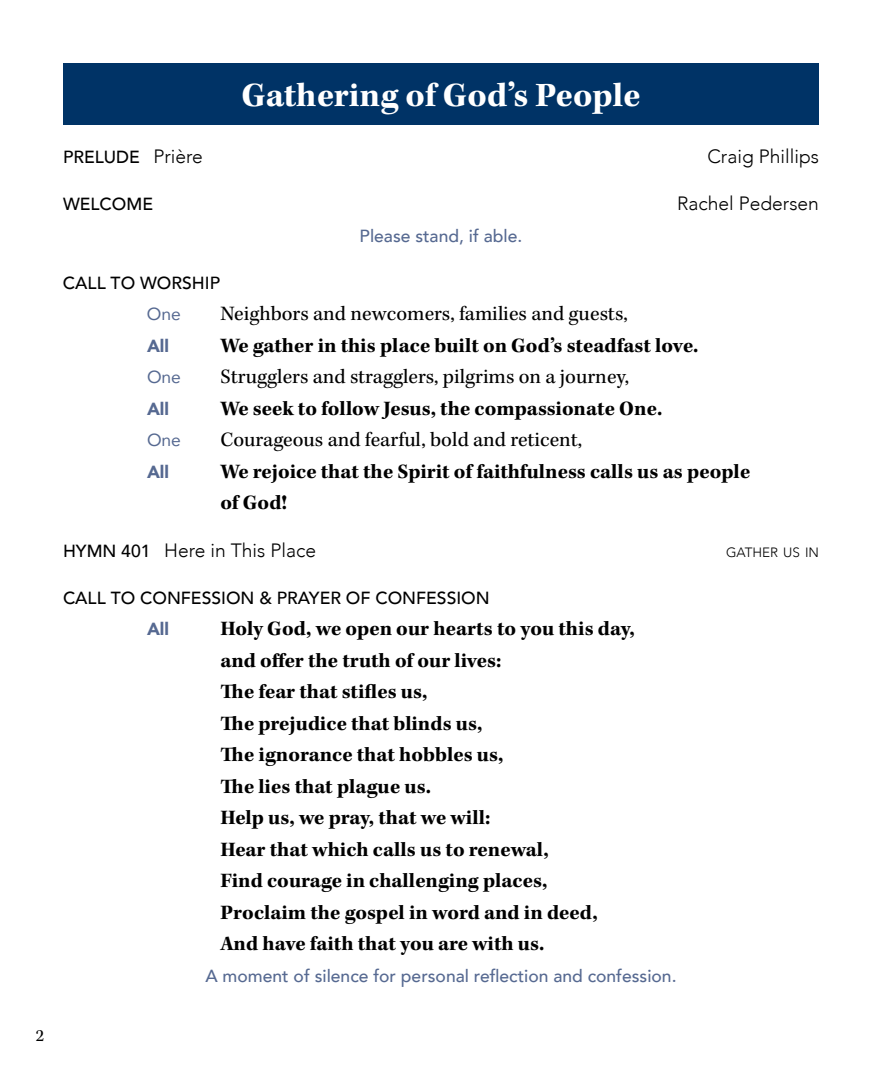
<style>
.page{position:relative;width:882px;height:1071px;background:#fff}
.page>*{position:absolute;margin:0;border:0;box-sizing:border-box;transform-origin:0 0}
.t1{font:700 35px "Kepler Std";color:#fff}
.t2{font:700 21px/31.5px "Kepler Std";color:#000}
.t3{font:21px "Kepler Std";color:#000}
.t4{font:300 19.25px "Avenir";color:#000}
.t5{font:500 17.5px "Avenir";color:#566991}
.t6{font:500 17.5px "Avenir";color:#000}
.t7{font:900 17.5px "Avenir";color:#566991}
.t8{font:17.5px "Avenir";color:#566991}
.t9{font:17.5px "Kepler Std";color:#000}
.t10{font:300 13.47px "Avenir";color:#000}
.s1{font-weight:300;font-size:19.25px}
.s2{font-weight:500;font-size:17.5px}
</style>
<div class="page">
<div style="left:63px;top:63px;width:756px;height:61px;background:#036"></div>
<p class="t9" style="left:36px;top:1026px;width:10px">2</p>
<h1 class="t1" style="left:242px;top:75px;width:400px">Gathering of God’s People</h1>
<p class="t6" style="left:63px;top:142px;width:142px">PRELUDE <span class="s1">Prière</span></p>
<p class="t4" style="left:707px;top:145px;width:113px">Craig Phillips</p>
<p class="t6" style="left:63px;top:189px;width:92px">WELCOME</p>
<p class="t4" style="left:677px;top:192px;width:143px">Rachel Pedersen</p>
<p class="t5" style="left:360px;top:220px;width:164px">Please stand, if able.</p>
<p class="t6" style="left:63px;top:268px;width:159px">CALL TO WORSHIP</p>
<p class="t8" style="left:147px;top:300px;width:36px">One</p>
<p class="t3" style="left:220px;top:302px;width:409px">Neighbors and newcomers, families and guests,</p>
<p class="t7" style="left:147px;top:331px;width:24px">All</p>
<p class="t2" style="left:220px;top:330px;width:480px">We gather in this place built on God’s steadfast love.</p>
<p class="t8" style="left:147px;top:363px;width:36px">One</p>
<p class="t3" style="left:220px;top:365px;width:410px">Strugglers and stragglers, pilgrims on a journey,</p>
<p class="t7" style="left:147px;top:394px;width:24px">All</p>
<p class="t2" style="left:220px;top:393px;width:443px">We seek to follow Jesus, the compassionate One.</p>
<p class="t8" style="left:147px;top:426px;width:36px">One</p>
<p class="t3" style="left:220px;top:428px;width:363px">Courageous and fearful, bold and reticent,</p>
<p class="t7" style="left:147px;top:457px;width:24px">All</p>
<p class="t2" style="left:220px;top:456px;width:531px">We rejoice that the Spirit of faithfulness calls us as people of God!</p>
<p class="t4" style="left:63px;top:539px;width:255px"><span class="s2">HYMN 401</span> Here in This Place</p>
<p class="t10" style="left:726px;top:544px;width:94px">GATHER US IN</p>
<p class="t6" style="left:63px;top:583px;width:428px">CALL TO CONFESSION &amp; PRAYER OF CONFESSION</p>
<p class="t7" style="left:147px;top:614px;width:24px">All</p>
<p class="t2" style="left:220px;top:614px;width:416px">Holy God, we open our hearts to you this day, and offer the truth of our lives:<br>The fear that stifles us,<br>The prejudice that blinds us,<br>The ignorance that hobbles us,<br>The lies that plague us.<br>Help us, we pray, that we will:<br>Hear that which calls us to renewal,<br>Find courage in challenging places,<br>Proclaim the gospel in word and in deed,<br>And have faith that you are with us.</p>
<p class="t5" style="left:205px;top:961px;width:473px">A moment of silence for personal reflection and confession.</p>
</div>
